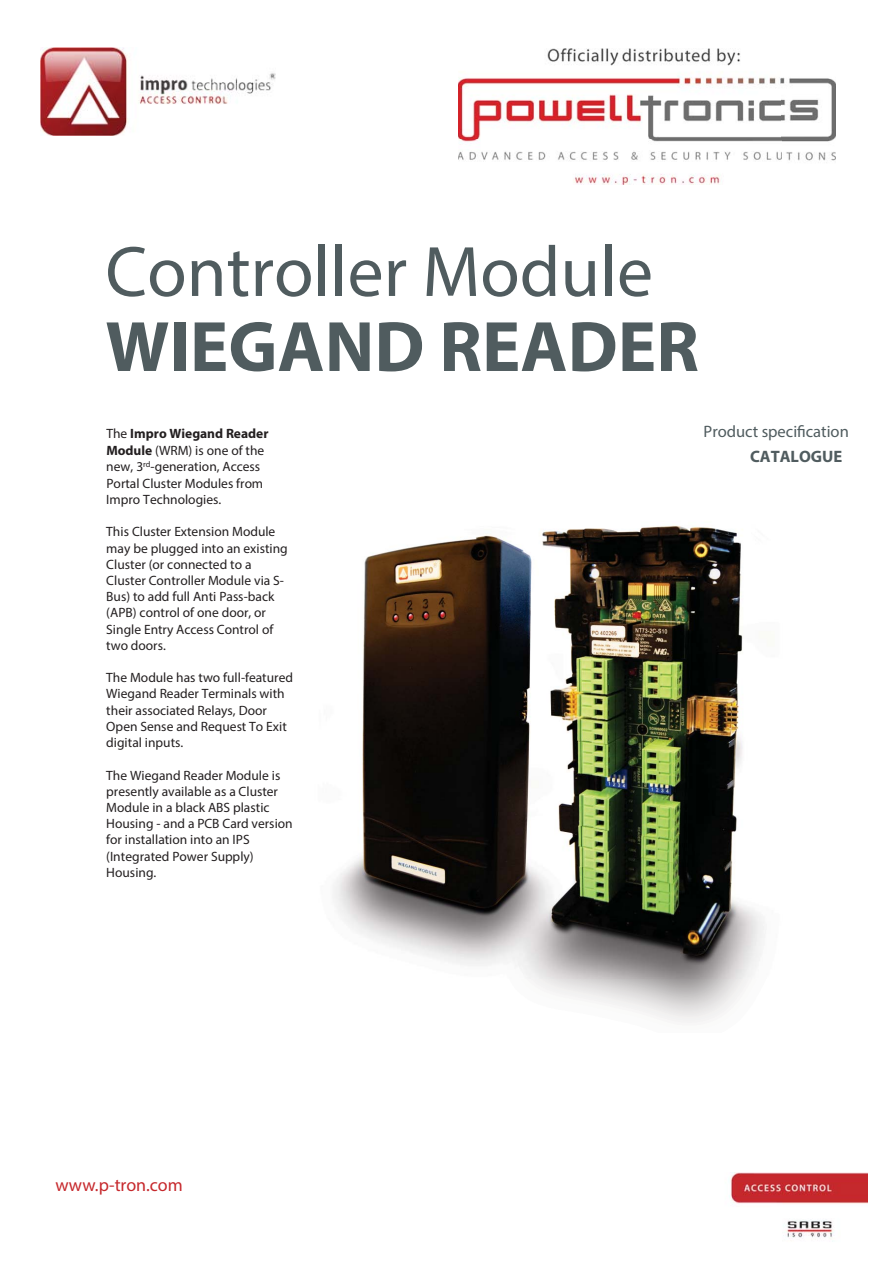
<style>
.page{position:relative;width:893px;height:1263px;background:#fff}
.page>*{position:absolute;margin:0;border:0;box-sizing:border-box;transform-origin:0 0}
.t1{font:300 72px "Myriad Pro";color:#505c5f}
.t2{font:700 72px "Myriad Pro";color:#505c5f}
.t3{font:18px "Myriad Pro";color:#c6282c}
.t4{font:300 16.5px "Myriad Pro";color:#505c5f}
.t5{font:700 16.5px "Myriad Pro";color:#505c5f}
.t6{font:13.5px/16.2px "Myriad Pro";color:#231f20}
.s1{font-weight:700}
</style>
<div class="page">
<img style="left:729px;top:1173px;width:139px;height:66px">
<img style="left:333px;top:525px;width:432px;height:498px">
<img style="left:458px;top:49px;width:377px;height:136px">
<img style="left:40px;top:47px;width:236px;height:88px">
<h1 class="t1" style="left:105px;top:229px;width:549px">Controller Module</h1>
<h1 class="t2" style="left:105px;top:319px;width:595px">WIEGAND READER</h1>
<p class="t6" style="left:106px;top:427px;width:164px">The <span class="s1">Impro Wiegand Reader<br>Module</span> (WRM) is one of the new, 3<sup>rd</sup>-generation, Access<br>Portal Cluster Modules from<br>Impro Technologies.</p>
<p class="t6" style="left:106px;top:525px;width:183px">This Cluster Extension Module may be plugged into an existing<br>Cluster (or connected to a<br>Cluster Controller Module via S-<br>Bus) to add full Anti Pass-back (APB) control of one door, or<br>Single Entry Access Control of two doors.</p>
<p class="t6" style="left:106px;top:670px;width:188px">The Module has two full-featured<br>Wiegand Reader Terminals with their associated Relays, Door<br>Open Sense and Request To Exit digital inputs.</p>
<p class="t6" style="left:106px;top:768px;width:188px">The Wiegand Reader Module is presently available as a Cluster<br>Module in a black ABS plastic<br>Housing - and a PCB Card version for installation into an IPS (Integrated Power Supply)<br>Housing.</p>
<h2 class="t3" style="left:55px;top:1178px;width:129px">www.p-tron.com</h2>
<p class="t4" style="left:703px;top:422px;width:147px">Product specification</p>
<p class="t5" style="left:750px;top:451px;width:94px">CATALOGUE</p>
</div>
